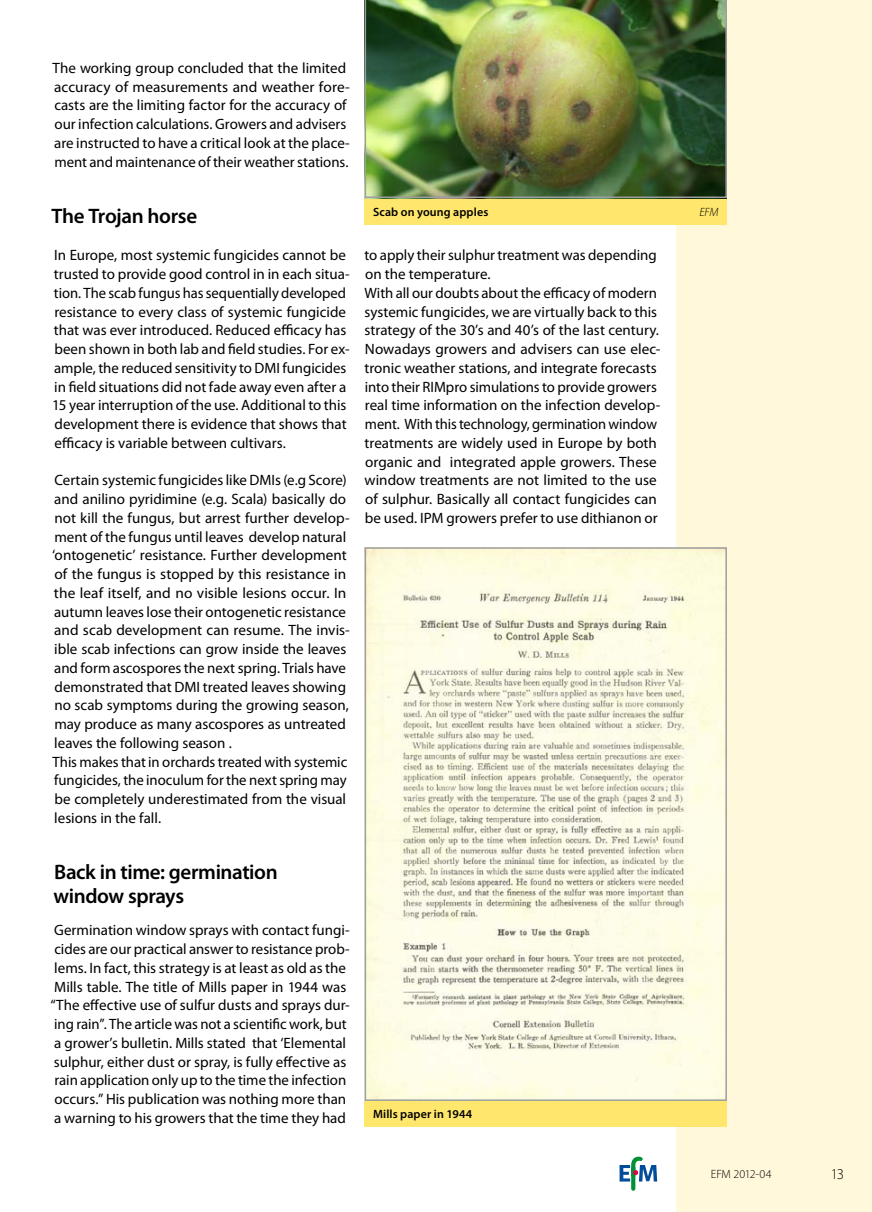
<style>
.page{position:relative;width:872px;height:1212px;background:#fff}
.page>*{position:absolute;margin:0;border:0;box-sizing:border-box;transform-origin:0 0}
.t1{font:600 21px/24px "Myriad Pro";letter-spacing:-.02em;color:#000}
.t2{font:15px/18.8px "Myriad Pro";color:#000}
.t3{font:300 15px "Myriad Pro";color:#000}
.t4{font:600 12px "Myriad Pro";letter-spacing:.01em;color:#000}
.t5{font:300 12px "Myriad Pro";letter-spacing:-.015em;color:#000}
.t6{font:italic 300 12px "Myriad Pro";color:#000}
</style>
<div class="page">
<div style="left:676px;top:0;width:196px;height:1212px;background:#fff8da"></div>
<div style="left:364px;top:198px;width:363px;height:26px;background:#ffe76e"></div>
<div style="left:364px;top:1101px;width:363px;height:26px;background:#ffe76e"></div>
<img style="left:364px;top:0;width:363px;height:198px">
<img style="left:367px;top:550px;width:357px;height:548px">
<div style="left:364px;top:547px;width:363px;height:554px;border:2px solid #9c9e9f"></div>
<svg style="left:619px;top:1157px;width:38px;height:34px"></svg>
<p class="t2" style="left:53px;top:58px;width:299px">The working group concluded that the limited accuracy of measurements and weather fore&shy;casts are the limiting factor for the accuracy of our infection calculations. Growers and advisers are instructed to have a critical look at the place&shy;ment and maintenance of their weather stations.</p>
<h1 class="t1" style="left:52px;top:203px;width:147px">The Trojan horse</h1>
<p class="t2" style="left:52px;top:246px;width:299px">In Europe, most systemic fungicides cannot be trusted to provide good control in in each situa&shy;tion. The scab fungus has sequentially developed resistance to every class of systemic fungicide that was ever introduced. Reduced efficacy has been shown in both lab and field studies. For ex&shy;ample, the reduced sensitivity to DMI fungicides in field situations did not fade away even after a 15 year interruption of the use. Additional to this development there is evidence that shows that efficacy is variable between cultivars.</p>
<p class="t2" style="left:52px;top:471px;width:299px">Certain systemic fungicides like DMIs (e.g Score) and anilino pyridimine (e.g. Scala) basically do not kill the fungus, but arrest further develop&shy;ment of the fungus until leaves develop natural ‘ontogenetic’ resistance. Further development of the fungus is stopped by this resistance in the leaf itself, and no visible lesions occur. In autumn leaves lose their ontogenetic resistance and scab development can resume. The invis&shy;ible scab infections can grow inside the leaves and form ascospores the next spring. Trials have demonstrated that DMI treated leaves showing no scab symptoms during the growing season, may produce as many ascospores as untreated leaves the following season .<br>This makes that in orchards treated with systemic fungicides, the inoculum for the next spring may be completely underestimated from the visual lesions in the fall.</p>
<p class="t4" style="left:373px;top:204px;width:117px">Scab on young apples</p>
<p class="t6" style="left:699px;top:204px;width:21px">EFM</p>
<p class="t2" style="left:364px;top:246px;width:297px">to apply their sulphur treatment was depending on the temperature.<br>With all our doubts about the efficacy of modern systemic fungicides, we are virtually back to this strategy of the 30’s and 40’s of the last century.<br>Nowadays growers and advisers can use elec&shy;tronic weather stations, and integrate forecasts into their RIMpro simulations to provide growers real time information on the infection develop&shy;ment. With this technology, germination window treatments are widely used in Europe by both organic and integrated apple growers. These window treatments are not limited to the use of sulphur. Basically all contact fungicides can be used. IPM growers prefer to use dithianon or</p>
<h1 class="t1" style="left:53px;top:859px;width:226px">Back in time: germination window sprays</h1>
<p class="t2" style="left:51px;top:921px;width:301px">Germination window sprays with contact fungi&shy;cides are our practical answer to resistance prob&shy;lems. In fact, this strategy is at least as old as the Mills table. The title of Mills paper in 1944 was “The effective use of sulfur dusts and sprays dur&shy;ing rain”. The article was not a scientific work, but a grower’s bulletin. Mills stated that ‘Elemental sulphur, either dust or spray, is fully effective as rain application only up to the time the infection occurs.” His publication was nothing more than a warning to his growers that the time they had</p>
<p class="t4" style="left:373px;top:1107px;width:101px">Mills paper in 1944</p>
<p class="t5" style="left:711px;top:1167px;width:62px">EFM 2012-04</p>
<p class="t3" style="left:830px;top:1165px;width:15px">13</p>
</div>
